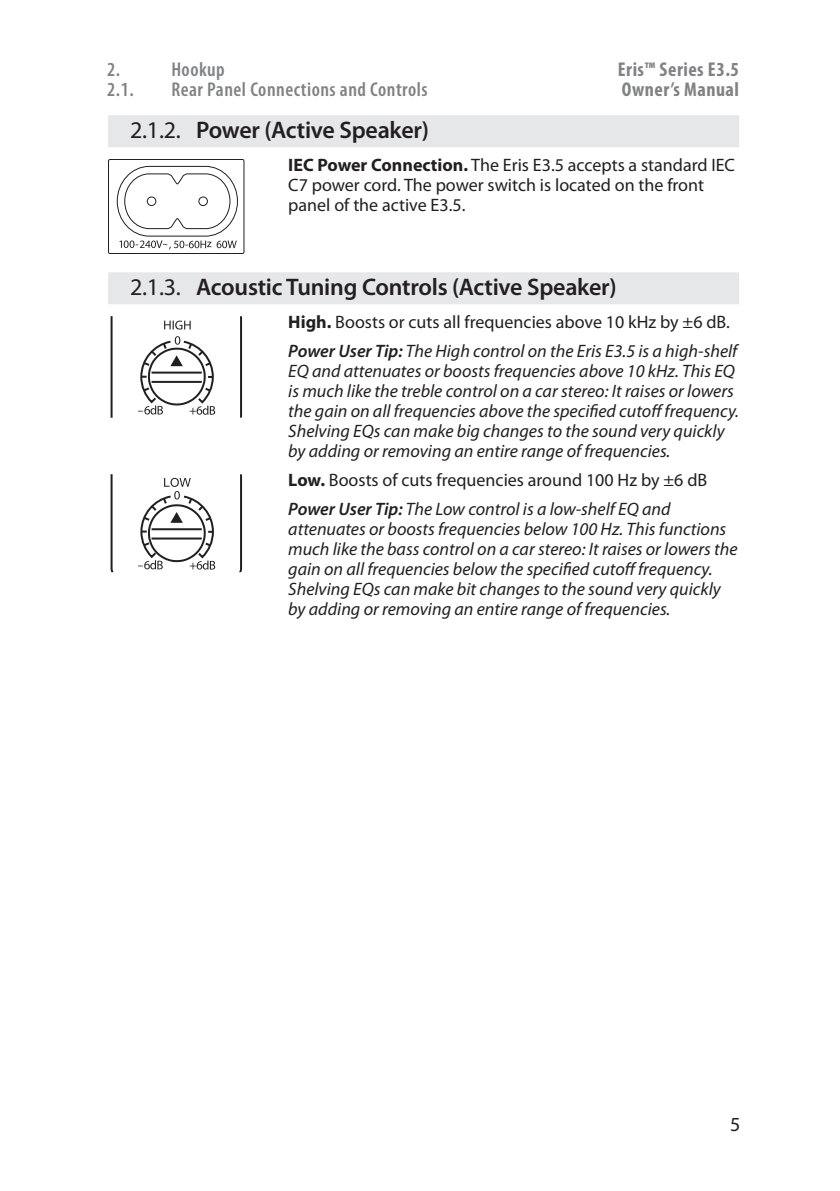
<style>
.page{position:relative;width:840px;height:1191px;background:#fff}
.page>*{position:absolute;margin:0;border:0;box-sizing:border-box;transform-origin:0 0}
._0_N_M_Subsection_He{font:600 24px "Myriad Pro";letter-spacing:-.01em;color:#231f20}
.t1{font:600 condensed 20px "Myriad Pro";letter-spacing:.025em;color:#808285}
.t2{font:700 condensed 20px/20px "Myriad Pro";letter-spacing:.025em;color:#808285}
.t3{font:20px "Myriad Pro";color:#231f20}
.PowerTip_Note_Italic{font:italic 18px/20px "Myriad Pro";color:#231f20}
.Body{font:18px/20px "Myriad Pro";color:#231f20}
.s1{font-weight:400}
.s2{font-weight:700}
.s3{font-weight:600}
</style>
<div class="page">
<div style="left:108px;top:115px;width:630px;height:32px;background:#e6e7e9"></div>
<div style="left:108px;top:272px;width:630px;height:32px;background:#e6e7e9"></div>
<svg style="left:116px;top:165px;width:122px;height:85px"></svg>
<div style="left:198px;top:196px;width:10px;height:10px;border:1px solid #231f20;border-radius:50%"></div>
<div style="left:147px;top:196px;width:9px;height:10px;border:1px solid #231f20;border-radius:50%"></div>
<div style="left:108px;top:159px;width:136px;height:95px;border:1px solid #231f20;border-radius:2px"></div>
<svg style="left:110px;top:316px;width:133px;height:102px"></svg>
<hr style="left:151px;top:371px;width:51px;height:2px;background:#231f20">
<hr style="left:151px;top:381px;width:51px;height:2px;background:#231f20">
<svg style="left:110px;top:474px;width:133px;height:98px"></svg>
<hr style="left:151px;top:528px;width:51px;height:2px;background:#231f20">
<hr style="left:151px;top:537px;width:51px;height:2px;background:#231f20">
<p class="t1" style="left:107px;top:58px;width:14px">2.</p>
<p class="t1" style="left:171px;top:58px;width:55px">Hookup</p>
<p class="t1" style="left:107px;top:78px;width:28px">2.1.</p>
<p class="t1" style="left:171px;top:78px;width:257px">Rear Panel Connections and Controls</p>
<p class="t2" style="left:617px;top:59px;width:123px">Eris™ Series E3.5<br>Owner’s Manual</p>
<p class="_0_N_M_Subsection_He" style="left:130px;top:117px;width:300px"><span class="s1">2.1.2.</span> Power (Active Speaker)</p>
<p class="Body" style="left:288px;top:156px;width:448px"><span class="s2">IEC Power Connection.</span> The Eris E3.5 accepts a standard IEC<br>C7 power cord. The power switch is located on the front panel of the active E3.5.</p>
<p class="_0_N_M_Subsection_He" style="left:130px;top:274px;width:488px"><span class="s1">2.1.3.</span> Acoustic Tuning Controls (Active Speaker)</p>
<p class="Body" style="left:288px;top:313px;width:443px"><span class="s2">High.</span> Boosts or cuts all frequencies above 10 kHz by ±6 dB.</p>
<p class="PowerTip_Note_Italic" style="left:288px;top:342px;width:452px"><span class="s3">Power User Tip:</span> The High control on the Eris E3.5 is a high-shelf EQ and attenuates or boosts frequencies above 10 kHz. This EQ is much like the treble control on a car stereo: It raises or lowers the gain on all frequencies above the specified cutoff frequency.<br>Shelving EQs can make big changes to the sound very quickly by adding or removing an entire range of frequencies.</p>
<p class="Body" style="left:288px;top:471px;width:420px"><span class="s2">Low.</span> Boosts of cuts frequencies around 100 Hz by ±6 dB</p>
<p class="PowerTip_Note_Italic" style="left:288px;top:500px;width:450px"><span class="s3">Power User Tip:</span> The Low control is a low-shelf EQ and attenuates or boosts frequencies below 100 Hz. This functions much like the bass control on a car stereo: It raises or lowers the gain on all frequencies below the specified cutoff frequency.<br>Shelving EQs can make bit changes to the sound very quickly by adding or removing an entire range of frequencies.</p>
<p class="t3" style="left:729px;top:1113px;width:12px">5</p>
</div>
